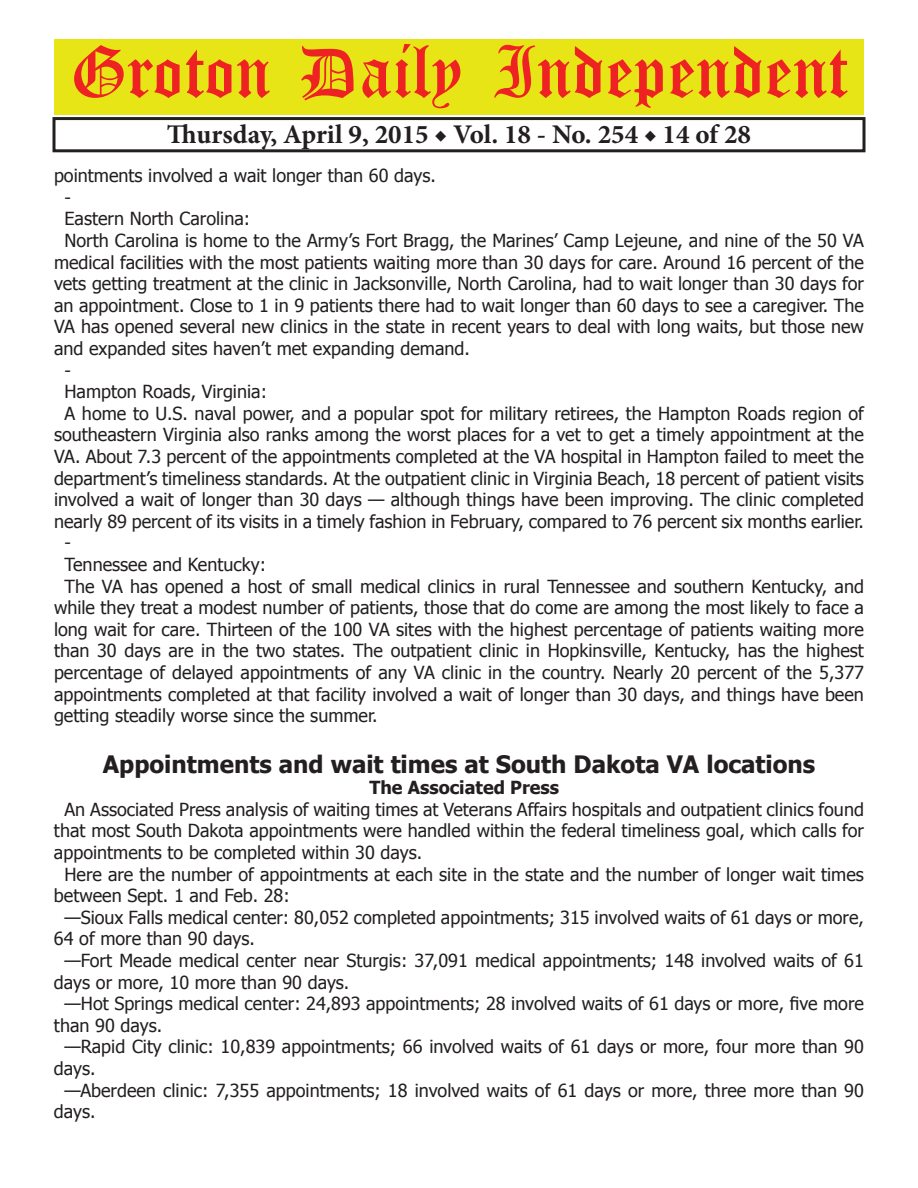
<style>
.page{position:relative;width:918px;height:1188px;background:#fff}
.page>*{position:absolute;margin:0;border:0;box-sizing:border-box;transform-origin:0 0}
.t1{font:54px "Old English Five";color:#ee2123}
.t2{font:700 27px "Minion Pro";color:#231f20}
.t3{font:700 24px "Tahoma";color:#231f20}
.t4{font:18px "Tahoma";color:#231f20}
.t5{font:700 18px "Tahoma";color:#231f20}
</style>
<div class="page">
<div style="left:52px;top:117px;width:814px;height:35px;border:3px solid #231f20"></div>
<div style="left:54px;top:40px;width:810px;height:75px;background:#e7e515"></div>
<h1 class="t1" style="left:70px;top:47px;width:779px">Groton Daily Independent</h1>
<h2 class="t2" style="left:167px;top:116px;width:586px">Thursday, April 9, 2015 ◆ Vol. 18 - No. 254 ◆ 14 of 28</h2>
<p class="t4" style="left:54px;top:164px;width:383px">pointments involved a wait longer than 60 days.</p>
<p class="t4" style="left:64px;top:185px;width:8px">-</p>
<p class="t4" style="left:64px;top:207px;width:187px">Eastern North Carolina:</p>
<p class="t4" style="left:64px;top:228px;width:801px">North Carolina is home to the Army’s Fort Bragg, the Marines’ Camp Lejeune, and nine of the 50 VA</p>
<p class="t4" style="left:54px;top:250px;width:811px">medical facilities with the most patients waiting more than 30 days for care. Around 16 percent of the</p>
<p class="t4" style="left:54px;top:272px;width:811px">vets getting treatment at the clinic in Jacksonville, North Carolina, had to wait longer than 30 days for</p>
<p class="t4" style="left:54px;top:293px;width:812px">an appointment. Close to 1 in 9 patients there had to wait longer than 60 days to see a caregiver. The</p>
<p class="t4" style="left:54px;top:315px;width:811px">VA has opened several new clinics in the state in recent years to deal with long waits, but those new</p>
<p class="t4" style="left:54px;top:336px;width:417px">and expanded sites haven’t met expanding demand.</p>
<p class="t4" style="left:64px;top:358px;width:8px">-</p>
<p class="t4" style="left:64px;top:380px;width:204px">Hampton Roads, Virginia:</p>
<p class="t4" style="left:64px;top:401px;width:801px">A home to U.S. naval power, and a popular spot for military retirees, the Hampton Roads region of</p>
<p class="t4" style="left:54px;top:423px;width:811px">southeastern Virginia also ranks among the worst places for a vet to get a timely appointment at the</p>
<p class="t4" style="left:54px;top:444px;width:811px">VA. About 7.3 percent of the appointments completed at the VA hospital in Hampton failed to meet the</p>
<p class="t4" style="left:54px;top:466px;width:811px">department’s timeliness standards. At the outpatient clinic in Virginia Beach, 18 percent of patient visits</p>
<p class="t4" style="left:54px;top:488px;width:811px">involved a wait of longer than 30 days — although things have been improving. The clinic completed</p>
<p class="t4" style="left:54px;top:509px;width:811px">nearly 89 percent of its visits in a timely fashion in February, compared to 76 percent six months earlier.</p>
<p class="t4" style="left:64px;top:531px;width:8px">-</p>
<p class="t4" style="left:64px;top:552px;width:203px">Tennessee and Kentucky:</p>
<p class="t4" style="left:64px;top:574px;width:801px">The VA has opened a host of small medical clinics in rural Tennessee and southern Kentucky, and</p>
<p class="t4" style="left:54px;top:596px;width:811px">while they treat a modest number of patients, those that do come are among the most likely to face a</p>
<p class="t4" style="left:54px;top:617px;width:811px">long wait for care. Thirteen of the 100 VA sites with the highest percentage of patients waiting more</p>
<p class="t4" style="left:54px;top:639px;width:811px">than 30 days are in the two states. The outpatient clinic in Hopkinsville, Kentucky, has the highest</p>
<p class="t4" style="left:54px;top:660px;width:812px">percentage of delayed appointments of any VA clinic in the country. Nearly 20 percent of the 5,377</p>
<p class="t4" style="left:54px;top:682px;width:811px">appointments completed at that facility involved a wait of longer than 30 days, and things have been</p>
<p class="t4" style="left:54px;top:704px;width:325px">getting steadily worse since the summer.</p>
<h3 class="t3" style="left:103px;top:747px;width:714px">Appointments and wait times at South Dakota VA locations</h3>
<p class="t5" style="left:369px;top:775px;width:191px">The Associated Press</p>
<p class="t4" style="left:64px;top:797px;width:801px">An Associated Press analysis of waiting times at Veterans Affairs hospitals and outpatient clinics found</p>
<p class="t4" style="left:54px;top:819px;width:812px">that most South Dakota appointments were handled within the federal timeliness goal, which calls for</p>
<p class="t4" style="left:54px;top:840px;width:370px">appointments to be completed within 30 days.</p>
<p class="t4" style="left:64px;top:862px;width:801px">Here are the number of appointments at each site in the state and the number of longer wait times</p>
<p class="t4" style="left:54px;top:884px;width:237px">between Sept. 1 and Feb. 28:</p>
<p class="t4" style="left:64px;top:905px;width:801px">—Sioux Falls medical center: 80,052 completed appointments; 315 involved waits of 61 days or more,</p>
<p class="t4" style="left:54px;top:927px;width:202px">64 of more than 90 days.</p>
<p class="t4" style="left:64px;top:948px;width:801px">—Fort Meade medical center near Sturgis: 37,091 medical appointments; 148 involved waits of 61</p>
<p class="t4" style="left:54px;top:970px;width:297px">days or more, 10 more than 90 days.</p>
<p class="t4" style="left:64px;top:992px;width:801px">—Hot Springs medical center: 24,893 appointments; 28 involved waits of 61 days or more, five more</p>
<p class="t4" style="left:54px;top:1013px;width:110px">than 90 days.</p>
<p class="t4" style="left:64px;top:1035px;width:801px">—Rapid City clinic: 10,839 appointments; 66 involved waits of 61 days or more, four more than 90</p>
<p class="t4" style="left:54px;top:1056px;width:43px">days.</p>
<p class="t4" style="left:64px;top:1078px;width:801px">—Aberdeen clinic: 7,355 appointments; 18 involved waits of 61 days or more, three more than 90</p>
<p class="t4" style="left:54px;top:1100px;width:43px">days.</p>
</div>
